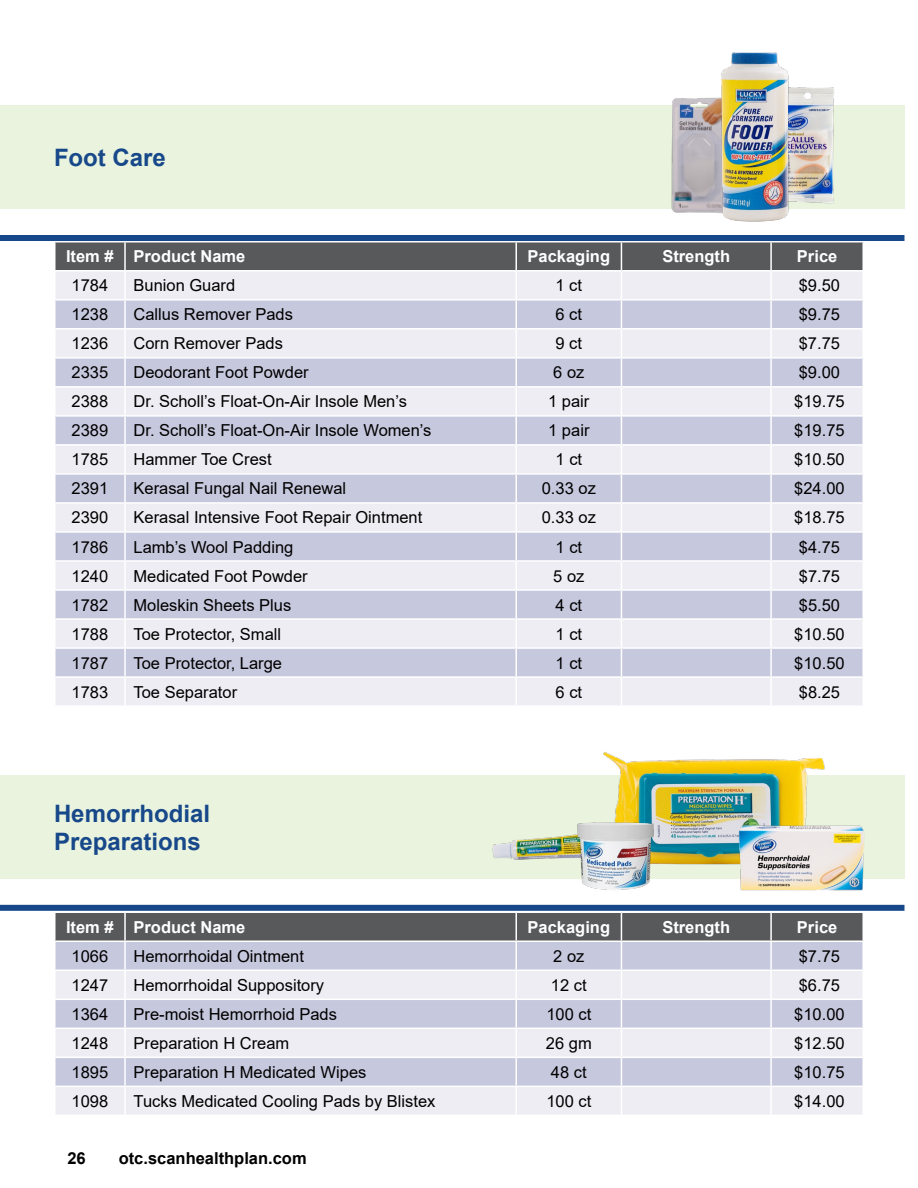
<style>
.page{position:relative;width:918px;height:1188px;background:#fff}
.page>*{position:absolute;margin:0;border:0;box-sizing:border-box;transform-origin:0 0}
.H3_Category_Title{font:700 24px/28.8px "Arial";color:#17488a}
.t1{font:16.5px "Arial";color:#000}
.t2{font:700 16.5px "Arial";color:#fff}
.t3{font:700 16.5px "Arial";color:#000}
</style>
<div class="page">
<svg style="left:55px;top:912px;width:808px;height:203px;background:#cacad6"></svg>
<hr style="left:771px;top:911px;width:93px;height:2px;background:#fff">
<hr style="left:770px;top:913px;width:2px;height:28px;background:#fff">
<hr style="left:862px;top:913px;width:2px;height:28px;background:#fff">
<hr style="left:54px;top:941px;width:71px;height:1px;background:#fff">
<hr style="left:125px;top:941px;width:391px;height:1px;background:#fff">
<hr style="left:516px;top:941px;width:105px;height:1px;background:#fff">
<hr style="left:621px;top:941px;width:150px;height:1px;background:#fff">
<hr style="left:771px;top:941px;width:93px;height:1px;background:#fff">
<div style="left:0;top:776px;width:904px;height:103px;background:#e9f3de"></div>
<img style="left:492px;top:835px;width:78px;height:25px">
<img style="left:595px;top:752px;width:232px;height:113px">
<img style="left:570px;top:815px;width:91px;height:75px">
<img style="left:732px;top:818px;width:132px;height:73px">
<svg style="left:55px;top:242px;width:808px;height:463px;background:#d5d5e2"></svg>
<hr style="left:771px;top:241px;width:93px;height:2px;background:#fff">
<hr style="left:770px;top:243px;width:2px;height:27px;background:#fff">
<hr style="left:862px;top:243px;width:2px;height:27px;background:#fff">
<hr style="left:54px;top:270px;width:71px;height:2px;background:#fff">
<hr style="left:125px;top:270px;width:391px;height:2px;background:#fff">
<hr style="left:516px;top:270px;width:105px;height:2px;background:#fff">
<hr style="left:621px;top:270px;width:150px;height:2px;background:#fff">
<hr style="left:771px;top:270px;width:93px;height:2px;background:#fff">
<div style="left:0;top:106px;width:904px;height:103px;background:#e9f3de"></div>
<img style="left:790px;top:87px;width:47px;height:117px">
<img style="left:669px;top:97px;width:50px;height:116px">
<img style="left:719px;top:52px;width:71px;height:170px">
<div style="left:0;top:905px;width:904px;height:6px;background:#17488a"></div>
<div style="left:0;top:235px;width:904px;height:6px;background:#17488a"></div>
<h3 class="H3_Category_Title" style="left:54px;top:143px;width:114px">Foot Care</h3>
<p class="t2" style="left:66px;top:245px;width:49px">Item #</p>
<p class="t2" style="left:134px;top:245px;width:113px">Product Name</p>
<p class="t2" style="left:528px;top:245px;width:84px">Packaging</p>
<p class="t2" style="left:662px;top:245px;width:69px">Strength</p>
<p class="t2" style="left:797px;top:245px;width:42px">Price</p>
<p class="t1" style="left:72px;top:274px;width:38px">1784</p>
<p class="t1" style="left:134px;top:274px;width:103px">Bunion Guard</p>
<p class="t1" style="left:556px;top:274px;width:28px">1 ct</p>
<p class="t1" style="left:799px;top:274px;width:43px">$9.50</p>
<p class="t1" style="left:72px;top:303px;width:38px">1238</p>
<p class="t1" style="left:134px;top:303px;width:161px">Callus Remover Pads</p>
<p class="t1" style="left:556px;top:303px;width:28px">6 ct</p>
<p class="t1" style="left:799px;top:303px;width:43px">$9.75</p>
<p class="t1" style="left:72px;top:332px;width:38px">1236</p>
<p class="t1" style="left:134px;top:332px;width:151px">Corn Remover Pads</p>
<p class="t1" style="left:556px;top:332px;width:28px">9 ct</p>
<p class="t1" style="left:799px;top:332px;width:43px">$7.75</p>
<p class="t1" style="left:72px;top:361px;width:38px">2335</p>
<p class="t1" style="left:134px;top:361px;width:177px">Deodorant Foot Powder</p>
<p class="t1" style="left:553px;top:361px;width:33px">6 oz</p>
<p class="t1" style="left:799px;top:361px;width:43px">$9.00</p>
<p class="t1" style="left:72px;top:390px;width:38px">2388</p>
<p class="t1" style="left:134px;top:390px;width:275px">Dr. Scholl’s Float-On-Air Insole Men’s</p>
<p class="t1" style="left:548px;top:390px;width:43px">1 pair</p>
<p class="t1" style="left:794px;top:390px;width:52px">$19.75</p>
<p class="t1" style="left:72px;top:419px;width:38px">2389</p>
<p class="t1" style="left:134px;top:419px;width:300px">Dr. Scholl’s Float-On-Air Insole Women’s</p>
<p class="t1" style="left:548px;top:419px;width:43px">1 pair</p>
<p class="t1" style="left:794px;top:419px;width:52px">$19.75</p>
<p class="t1" style="left:72px;top:448px;width:38px">1785</p>
<p class="t1" style="left:134px;top:448px;width:140px">Hammer Toe Crest</p>
<p class="t1" style="left:556px;top:448px;width:28px">1 ct</p>
<p class="t1" style="left:794px;top:448px;width:52px">$10.50</p>
<p class="t1" style="left:72px;top:477px;width:38px">2391</p>
<p class="t1" style="left:134px;top:477px;width:214px">Kerasal Fungal Nail Renewal</p>
<p class="t1" style="left:542px;top:477px;width:56px">0.33 oz</p>
<p class="t1" style="left:794px;top:477px;width:52px">$24.00</p>
<p class="t1" style="left:72px;top:506px;width:38px">2390</p>
<p class="t1" style="left:134px;top:506px;width:290px">Kerasal Intensive Foot Repair Ointment</p>
<p class="t1" style="left:542px;top:506px;width:56px">0.33 oz</p>
<p class="t1" style="left:794px;top:506px;width:52px">$18.75</p>
<p class="t1" style="left:72px;top:535px;width:38px">1786</p>
<p class="t1" style="left:134px;top:535px;width:161px">Lamb’s Wool Padding</p>
<p class="t1" style="left:556px;top:535px;width:28px">1 ct</p>
<p class="t1" style="left:799px;top:535px;width:43px">$4.75</p>
<p class="t1" style="left:72px;top:564px;width:38px">1240</p>
<p class="t1" style="left:134px;top:564px;width:176px">Medicated Foot Powder</p>
<p class="t1" style="left:553px;top:564px;width:33px">5 oz</p>
<p class="t1" style="left:799px;top:564px;width:43px">$7.75</p>
<p class="t1" style="left:72px;top:593px;width:38px">1782</p>
<p class="t1" style="left:134px;top:593px;width:159px">Moleskin Sheets Plus</p>
<p class="t1" style="left:556px;top:593px;width:28px">4 ct</p>
<p class="t1" style="left:799px;top:593px;width:43px">$5.50</p>
<p class="t1" style="left:72px;top:622px;width:38px">1788</p>
<p class="t1" style="left:134px;top:622px;width:149px">Toe Protector, Small</p>
<p class="t1" style="left:556px;top:622px;width:28px">1 ct</p>
<p class="t1" style="left:794px;top:622px;width:52px">$10.50</p>
<p class="t1" style="left:72px;top:651px;width:38px">1787</p>
<p class="t1" style="left:134px;top:651px;width:150px">Toe Protector, Large</p>
<p class="t1" style="left:556px;top:651px;width:28px">1 ct</p>
<p class="t1" style="left:794px;top:651px;width:52px">$10.50</p>
<p class="t1" style="left:72px;top:680px;width:38px">1783</p>
<p class="t1" style="left:134px;top:680px;width:105px">Toe Separator</p>
<p class="t1" style="left:556px;top:680px;width:28px">6 ct</p>
<p class="t1" style="left:799px;top:680px;width:43px">$8.25</p>
<h3 class="H3_Category_Title" style="left:54px;top:799px;width:158px">Hemorrhodial<br>Preparations</h3>
<p class="t2" style="left:66px;top:915px;width:49px">Item #</p>
<p class="t2" style="left:134px;top:915px;width:113px">Product Name</p>
<p class="t2" style="left:528px;top:915px;width:84px">Packaging</p>
<p class="t2" style="left:662px;top:915px;width:69px">Strength</p>
<p class="t2" style="left:797px;top:915px;width:42px">Price</p>
<p class="t1" style="left:72px;top:945px;width:38px">1066</p>
<p class="t1" style="left:134px;top:945px;width:172px">Hemorrhoidal Ointment</p>
<p class="t1" style="left:553px;top:945px;width:33px">2 oz</p>
<p class="t1" style="left:799px;top:945px;width:43px">$7.75</p>
<p class="t1" style="left:72px;top:974px;width:38px">1247</p>
<p class="t1" style="left:134px;top:974px;width:192px">Hemorrhoidal Suppository</p>
<p class="t1" style="left:551px;top:974px;width:37px">12 ct</p>
<p class="t1" style="left:799px;top:974px;width:43px">$6.75</p>
<p class="t1" style="left:72px;top:1003px;width:38px">1364</p>
<p class="t1" style="left:134px;top:1003px;width:205px">Pre-moist Hemorrhoid Pads</p>
<p class="t1" style="left:546px;top:1003px;width:46px">100 ct</p>
<p class="t1" style="left:794px;top:1003px;width:52px">$10.00</p>
<p class="t1" style="left:72px;top:1032px;width:38px">1248</p>
<p class="t1" style="left:134px;top:1032px;width:157px">Preparation H Cream</p>
<p class="t1" style="left:546px;top:1032px;width:47px">26 gm</p>
<p class="t1" style="left:794px;top:1032px;width:52px">$12.50</p>
<p class="t1" style="left:72px;top:1061px;width:38px">1895</p>
<p class="t1" style="left:134px;top:1061px;width:234px">Preparation H Medicated Wipes</p>
<p class="t1" style="left:551px;top:1061px;width:37px">48 ct</p>
<p class="t1" style="left:794px;top:1061px;width:52px">$10.75</p>
<p class="t1" style="left:72px;top:1090px;width:38px">1098</p>
<p class="t1" style="left:134px;top:1090px;width:303px">Tucks Medicated Cooling Pads by Blistex</p>
<p class="t1" style="left:546px;top:1090px;width:46px">100 ct</p>
<p class="t1" style="left:794px;top:1090px;width:52px">$14.00</p>
<p class="t3" style="left:67px;top:1147px;width:20px">26</p>
<p class="t3" style="left:119px;top:1147px;width:189px">otc.scanhealthplan.com</p>
</div>
